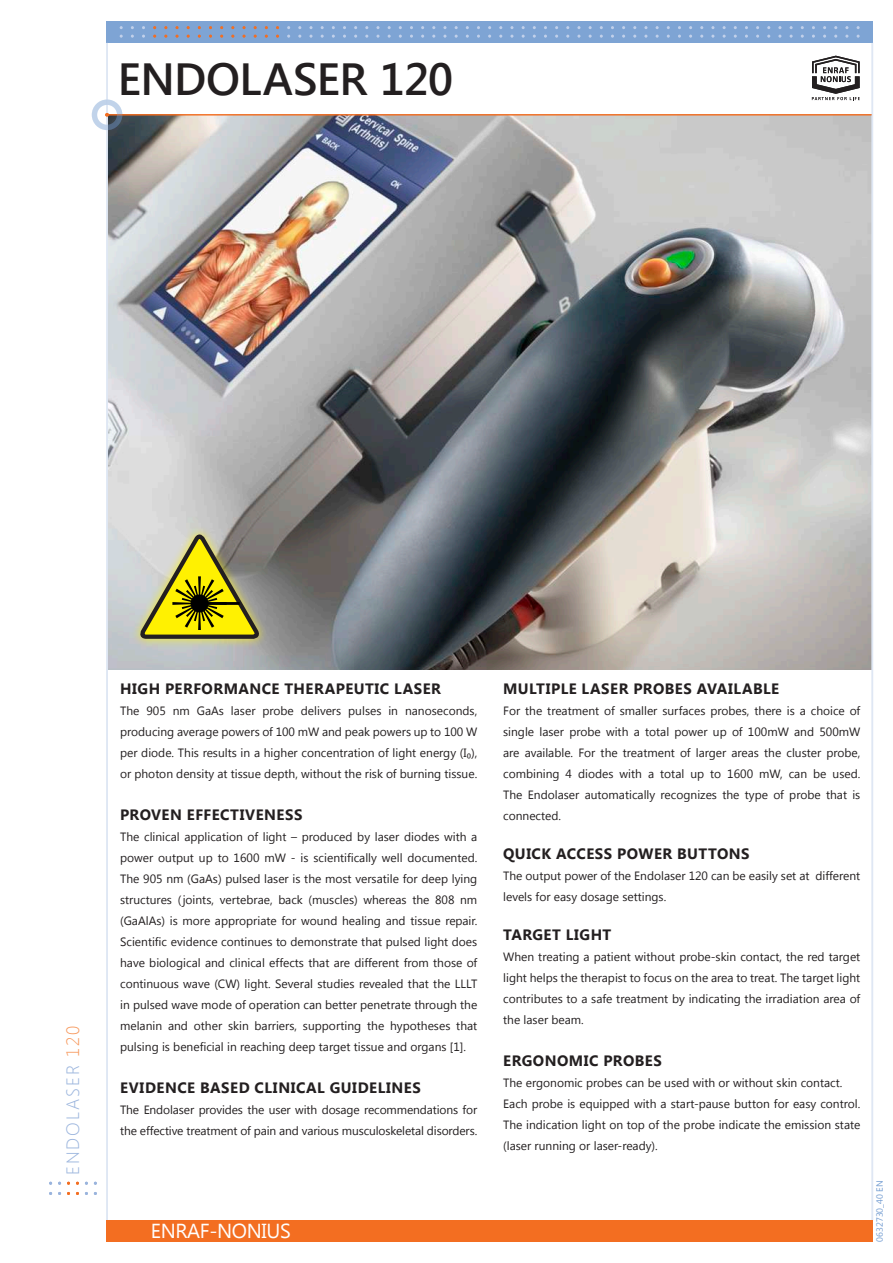
<style>
.page{position:relative;width:893px;height:1263px;background:#fff}
.page>*{position:absolute;margin:0;border:0;box-sizing:border-box;transform-origin:0 0}
.t1{font:600 45px "Segoe UI";letter-spacing:-.015em;color:#231f20}
.t2{font:20.25px "Segoe UI";letter-spacing:-.02em;color:#fff}
.t3{font:300 17.85px "Segoe UI";letter-spacing:.1em;color:#9ab4dd}
.t4{font:700 15px "Segoe UI";letter-spacing:.035em;color:#231f20}
.t5{font:12px/21px "Segoe UI";color:#231f20;text-align:justify}
.t6{font:9px "Segoe UI";color:#729cd1}
.s1{color:#f7975a}
</style>
<div class="page">
<img style="left:108px;top:115px;width:764px;height:555px">
<div style="left:131px;top:525px;width:137px;height:123px;background:#fff101;opacity:.75"></div>
<svg style="left:137px;top:533px;width:122px;height:114px"></svg>
<hr style="left:199px;top:602px;width:41px;height:3px;background:#000">
<hr style="left:872px;top:43px;width:1px;height:1177px;background:#dfe7f4">
<hr style="left:106px;top:43px;width:2px;height:1177px;background:#dfe7f4">
<div style="left:106px;top:1220px;width:767px;height:22px;background:#f36e21"></div>
<svg style="left:106px;top:21px;width:767px;height:22px;fill:#7ea4d4"></svg>
<hr style="left:108px;top:114px;width:764px;height:1px;background:#f36e21">
<div style="left:92px;top:99px;width:30px;height:31px;border:5px solid #729cd1;border-radius:50%"></div>
<svg style="left:105px;top:113px;width:4px;height:4px"></svg>
<svg style="left:812px;top:56px;width:48px;height:44px"></svg>
<h1 class="t1" style="left:118px;top:47px;width:337px">ENDOLASER 120</h1>
<h3 class="t3" style="left:60px;top:1175px;width:150px;rotate:-90deg">ENDOLASER <span class="s1">120</span></h3>
<p class="t4" style="left:120px;top:678px;width:322px">HIGH PERFORMANCE THERAPEUTIC LASER</p>
<p class="t5" style="left:120px;top:699px;width:359px">The 905 nm GaAs laser probe delivers pulses in nanoseconds, producing average powers of 100 mW and peak powers up to 100 W per diode. This results in a higher concentration of light energy (I₀), or photon density at tissue depth, without the risk of burning tissue.</p>
<p class="t4" style="left:120px;top:804px;width:184px">PROVEN EFFECTIVENESS</p>
<p class="t5" style="left:120px;top:825px;width:359px">The clinical application of light – produced by laser diodes with a power output up to 1600 mW - is scientifically well documented.<br>The 905 nm (GaAs) pulsed laser is the most versatile for deep lying structures (joints, vertebrae, back (muscles) whereas the 808 nm (GaAlAs) is more appropriate for wound healing and tissue repair.<br>Scientific evidence continues to demonstrate that pulsed light does have biological and clinical effects that are different from those of continuous wave (CW) light. Several studies revealed that the LLLT in pulsed wave mode of operation can better penetrate through the melanin and other skin barriers, supporting the hypotheses that pulsing is beneficial in reaching deep target tissue and organs [1].</p>
<p class="t4" style="left:120px;top:1077px;width:302px">EVIDENCE BASED CLINICAL GUIDELINES</p>
<p class="t5" style="left:120px;top:1098px;width:359px">The Endolaser provides the user with dosage recommendations for the effective treatment of pain and various musculoskeletal disorders.</p>
<h2 class="t2" style="left:151px;top:1217px;width:141px">ENRAF-NONIUS</h2>
<p class="t4" style="left:503px;top:677px;width:277px">MULTIPLE LASER PROBES AVAILABLE</p>
<p class="t5" style="left:503px;top:699px;width:359px">For the treatment of smaller surfaces probes, there is a choice of single laser probe with a total power up of 100mW and 500mW are available. For the treatment of larger areas the cluster probe, combining 4 diodes with a total up to 1600 mW, can be used.<br>The Endolaser automatically recognizes the type of probe that is connected.</p>
<p class="t4" style="left:503px;top:842px;width:248px">QUICK ACCESS POWER BUTTONS</p>
<p class="t5" style="left:503px;top:864px;width:359px">The output power of the Endolaser 120 can be easily set at different levels for easy dosage settings.</p>
<p class="t4" style="left:503px;top:923px;width:110px">TARGET LIGHT</p>
<p class="t5" style="left:503px;top:945px;width:359px">When treating a patient without probe-skin contact, the red target light helps the therapist to focus on the area to treat. The target light contributes to a safe treatment by indicating the irradiation area of the laser beam.</p>
<p class="t4" style="left:503px;top:1049px;width:160px">ERGONOMIC PROBES</p>
<p class="t5" style="left:503px;top:1071px;width:359px;text-align:left">The ergonomic probes can be used with or without skin contact.<br>Each probe is equipped with a start-pause button for easy control.<br>The indication light on top of the probe indicate the emission state (laser running or laser-ready).</p>
<p class="t6" style="left:873px;top:1242px;width:63px;rotate:-90deg">0632730_40 EN</p>
</div>
